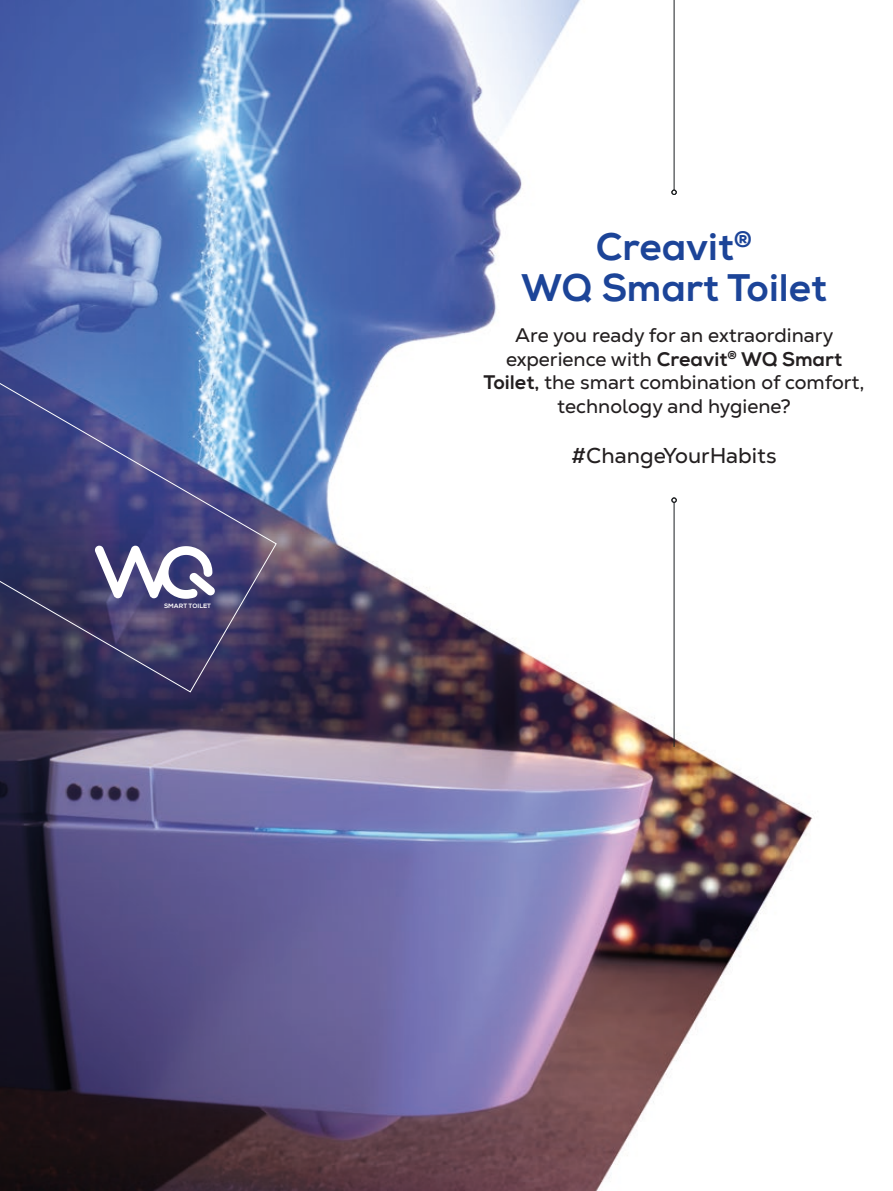
<style>
.page{position:relative;width:893px;height:1191px;background:#fff}
.page>*{position:absolute;margin:0;border:0;box-sizing:border-box;transform-origin:0 0}
.t1{font:800 38.4px "Nexa";color:#1c4498}
.t2{font:21.45px "Nexa Text";color:#231f20}
.t3{font:19.65px/23.5px "Nexa Text";color:#231f20;text-align:center}
.t4{font:800 6.3px "Nexa";color:#fff}
.s1{font-family:"Nexa";font-weight:800}
</style>
<div class="page">
<img style="left:0;top:0;width:813px;height:1191px">
<hr style="left:674px;top:0;width:1px;height:192px;background:#1b1f22">
<svg style="left:672px;top:190px;width:5px;height:5px"></svg>
<hr style="left:674px;top:500px;width:1px;height:247px;background:#1b1f22">
<svg style="left:672px;top:497px;width:5px;height:5px"></svg>
<svg style="left:0;top:363px;width:277px;height:330px;background:#495183"></svg>
<svg style="left:94px;top:545px;width:121px;height:54px"></svg>
<p class="t4" style="left:164px;top:602px;width:48px">SMART TOILET</p>
<p class="t1" style="left:596px;top:223px;width:158px">Creavit<sup>®</sup></p>
<p class="t1" style="left:521px;top:264px;width:307px">WQ Smart Toilet</p>
<p class="t3" style="left:515px;top:323px;width:320px">Are you ready for an extraordinary</p>
<p class="t3" style="left:483px;top:347px;width:383px">experience with <span class="s1">Creavit</span><sup>®</sup> <span class="s1">WQ Smart<br>Toilet,</span> the smart combination of comfort, technology and hygiene?</p>
<p class="t2" style="left:572px;top:442px;width:206px">#ChangeYourHabits</p>
</div>
